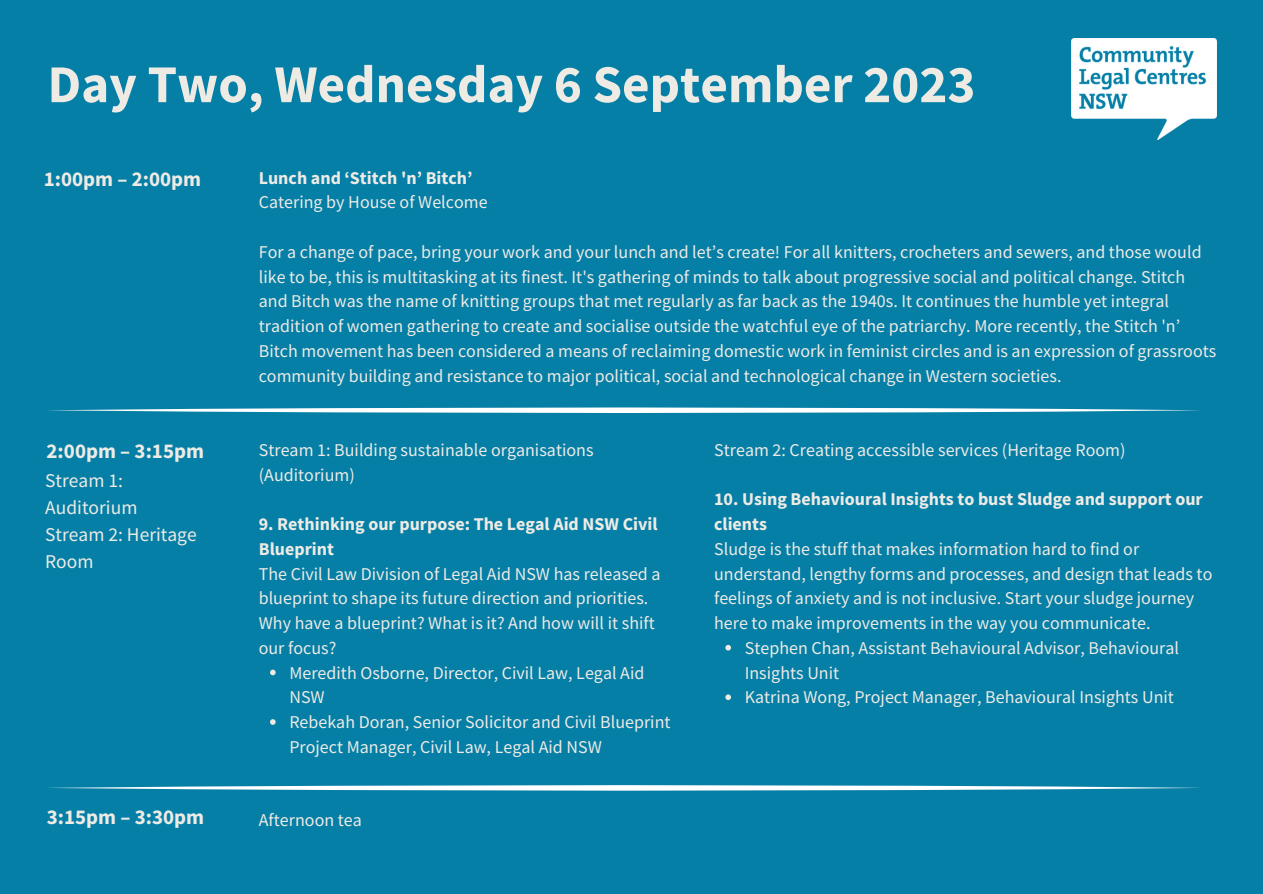
<style>
.page{position:relative;width:1263px;height:894px;background:#fff}
.page>*{position:absolute;margin:0;border:0;box-sizing:border-box;transform-origin:0 0}
.t1{font:700 53.1px "Source Sans Pro";color:#eeebe5}
.t2{font:700 21px "Source Sans Pro";color:#eeebe5}
.t3{font:19.5px/27px "Source Sans Pro";color:#eeebe5}
.t4{font:18px/24.8px "Source Sans Pro";color:#eeebe5}
.t5{font:700 18px/24.8px "Source Sans Pro";color:#eeebe5}
</style>
<div class="page">
<div style="left:0;top:0;width:1263px;height:893px;background:#067fa7"></div>
<img style="left:1072px;top:39px;width:145px;height:101px">
<svg style="left:270px;top:669px;width:6px;height:6px"></svg>
<svg style="left:270px;top:719px;width:6px;height:5px"></svg>
<svg style="left:725px;top:644px;width:6px;height:6px"></svg>
<svg style="left:725px;top:694px;width:6px;height:5px"></svg>
<svg style="left:48px;top:407px;width:1152px;height:6px"></svg>
<svg style="left:48px;top:785px;width:1152px;height:5px"></svg>
<p class="t1" style="left:47px;top:50px;width:929px">Day Two, Wednesday 6 September 2023</p>
<p class="t2" style="left:44px;top:165px;width:159px">1:00pm – 2:00pm</p>
<p class="t5" style="left:259px;top:165px;width:215px">Lunch and ‘Stitch 'n’ Bitch’</p>
<p class="t4" style="left:259px;top:189px;width:230px">Catering by House of Welcome</p>
<p class="t4" style="left:259px;top:239px;width:959px">For a change of pace, bring your work and your lunch and let’s create! For all knitters, crocheters and sewers, and those would like to be, this is multitasking at its finest. It's gathering of minds to talk about progressive social and political change. Stitch and Bitch was the name of knitting groups that met regularly as far back as the 1940s. It continues the humble yet integral tradition of women gathering to create and socialise outside the watchful eye of the patriarchy. More recently, the Stitch 'n’ Bitch movement has been considered a means of reclaiming domestic work in feminist circles and is an expression of grassroots community building and resistance to major political, social and technological change in Western societies.</p>
<p class="t2" style="left:47px;top:437px;width:159px">2:00pm – 3:15pm</p>
<p class="t3" style="left:45px;top:466px;width:94px">Stream 1:<br>Auditorium</p>
<p class="t3" style="left:45px;top:520px;width:153px">Stream 2: Heritage<br>Room</p>
<p class="t4" style="left:259px;top:437px;width:336px">Stream 1: Building sustainable organisations (Auditorium)</p>
<p class="t5" style="left:259px;top:511px;width:400px">9. Rethinking our purpose: The Legal Aid NSW Civil<br>Blueprint</p>
<p class="t4" style="left:259px;top:560px;width:403px">The Civil Law Division of Legal Aid NSW has released a blueprint to shape its future direction and priorities.<br>Why have a blueprint? What is it? And how will it shift our focus?</p>
<p class="t4" style="left:289px;top:659px;width:357px">Meredith Osborne, Director, Civil Law, Legal Aid<br>NSW</p>
<p class="t4" style="left:289px;top:709px;width:383px">Rebekah Doran, Senior Solicitor and Civil Blueprint<br>Project Manager, Civil Law, Legal Aid NSW</p>
<p class="t2" style="left:47px;top:803px;width:159px">3:15pm – 3:30pm</p>
<p class="t4" style="left:259px;top:807px;width:105px">Afternoon tea</p>
<p class="t4" style="left:714px;top:437px;width:413px">Stream 2: Creating accessible services (Heritage Room)</p>
<p class="t5" style="left:714px;top:486px;width:490px">10. Using Behavioural Insights to bust Sludge and support our clients</p>
<p class="t4" style="left:714px;top:536px;width:500px">Sludge is the stuff that makes information hard to find or understand, lengthy forms and processes, and design that leads to feelings of anxiety and is not inclusive. Start your sludge journey here to make improvements in the way you communicate.</p>
<p class="t4" style="left:745px;top:635px;width:436px">Stephen Chan, Assistant Behavioural Advisor, Behavioural<br>Insights Unit</p>
<p class="t4" style="left:745px;top:684px;width:431px">Katrina Wong, Project Manager, Behavioural Insights Unit</p>
</div>
